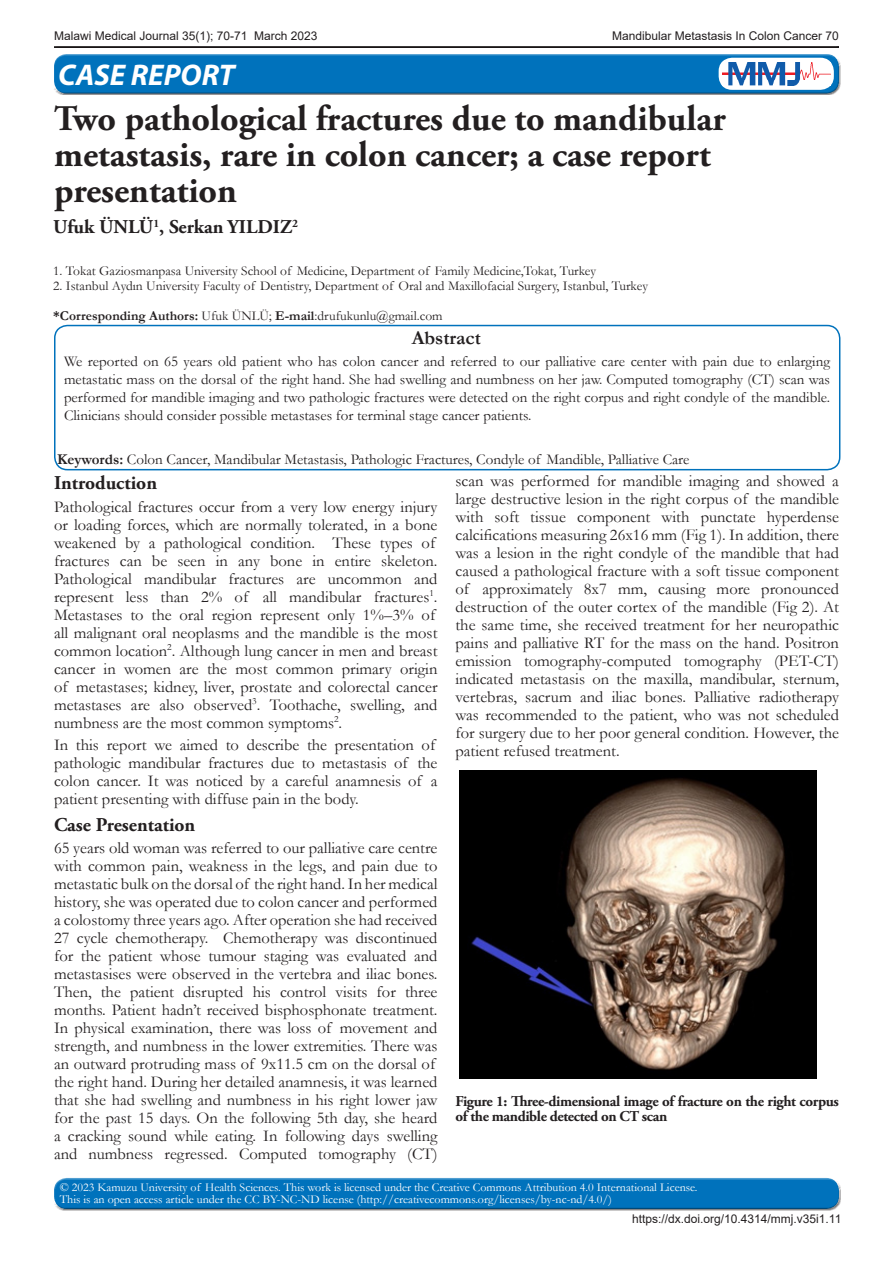
<style>
.page{position:relative;width:893px;height:1263px;background:#fff}
.page>*{position:absolute;margin:0;border:0;box-sizing:border-box;transform-origin:0 0}
.t1{font:700 36px/36px "Adobe Garamond Pro";color:#231f20}
.t2{font:italic 700 30px "Myriad Pro";color:#fff}
.MMJ_Heading_1{font:700 19.5px "Adobe Garamond Pro";color:#231f20}
.MMJ_Author_Name{font:700 19.5px "Adobe Garamond Pro";color:#231f20}
.MMJ_Main_Abstract_He{font:700 19.5px "Garamond";color:#231f20}
.MMJ_Body_Text{font:16.5px/18px "Garamond";color:#231f20}
.MMJ_Body_Text-2{font:15px/18px "Garamond";color:#231f20;text-align:justify}
.MMJ_table_descp{font:700 15px/15px "Adobe Garamond Pro";letter-spacing:-.025em;color:#231f20}
.MMJ_Author_Instituti{font:13.5px "Garamond";color:#231f20}
.t3{font:12px/12px "Garamond";color:#fff}
.MMJ_Article_heading{font:12px "Arial";color:#231f20}
.s1{font-weight:700}
</style>
<div class="page">
<div style="left:51px;top:43px;width:792px;height:6px;background:#231f20;opacity:.75"></div>
<div style="left:52px;top:1176px;width:789px;height:30px;background:#fff;opacity:.75"></div>
<div style="left:52px;top:1181px;width:789px;height:29px;background:#0072bc"></div>
<div style="left:52px;top:52px;width:789px;height:39px;background:#fff;opacity:.75"></div>
<div style="left:52px;top:58px;width:789px;height:37px;background:#231f20;opacity:.75"></div>
<div style="left:719px;top:58px;width:115px;height:32px;background:#fff;border-radius:13px"></div>
<img style="left:722px;top:62px;width:108px;height:23px">
<div style="left:54px;top:325px;width:786px;height:145px;border:2px solid #0072bc;border-radius:13px"></div>
<img style="left:460px;top:771px;width:356px;height:307px">
<p class="MMJ_Article_heading" style="left:54px;top:28px;width:265px">Malawi Medical Journal 35(1); 70-71 March 2023</p>
<p class="MMJ_Article_heading" style="left:612px;top:28px;width:228px">Mandibular Metastasis In Colon Cancer 70</p>
<h2 class="t2" style="left:58px;top:55px;width:178px">CASE REPORT</h2>
<p class="t1" style="left:54px;top:102px;width:673px">Two pathological fractures due to mandibular metastasis, rare in colon cancer; a case report presentation</p>
<p class="MMJ_Author_Name" style="left:53px;top:216px;width:246px">Ufuk ÜNLÜ<sup>1</sup>, Serkan YILDIZ<sup>2</sup></p>
<p class="MMJ_Author_Instituti" style="left:53px;top:262px;width:544px">1. Tokat Gaziosmanpasa University School of Medicine, Department of Family Medicine,Tokat, Turkey</p>
<p class="MMJ_Author_Instituti" style="left:53px;top:277px;width:596px">2. Istanbul Aydın University Faculty of Dentistry, Department of Oral and Maxillofacial Surgery, Istanbul, Turkey</p>
<p class="MMJ_Author_Instituti" style="left:53px;top:307px;width:391px"><span class="s1">*Corresponding Authors:</span> Ufuk ÜNLÜ; <span class="s1">E-mail</span>:drufukunlu@gmail.com</p>
<p class="MMJ_Main_Abstract_He" style="left:412px;top:324px;width:71px">Abstract</p>
<p class="MMJ_Body_Text-2" style="left:64px;top:352px;width:767px">We reported on 65 years old patient who has colon cancer and referred to our palliative care center with pain due to enlarging metastatic mass on the dorsal of the right hand. She had swelling and numbness on her jaw. Computed tomography (CT) scan was performed for mandible imaging and two pathologic fractures were detected on the right corpus and right condyle of the mandible.<br>Clinicians should consider possible metastases for terminal stage cancer patients.</p>
<p class="MMJ_Body_Text-2" style="left:57px;top:450px;width:634px"><span class="s1">Keywords:</span> Colon Cancer, Mandibular Metastasis, Pathologic Fractures, Condyle of Mandible, Palliative Care</p>
<p class="MMJ_Heading_1" style="left:54px;top:472px;width:105px">Introduction</p>
<p class="MMJ_Body_Text" style="left:54px;top:497px;width:385px">Pathological fractures occur from a very low energy injury or loading forces, which are normally tolerated, in a bone weakened by a pathological condition. These types of fractures can be seen in any bone in entire skeleton.<br>Pathological mandibular fractures are uncommon and represent less than 2% of all mandibular fractures<sup>1</sup>.<br>Metastases to the oral region represent only 1%–3% of all malignant oral neoplasms and the mandible is the most common location<sup>2</sup>. Although lung cancer in men and breast cancer in women are the most common primary origin of metastases; kidney, liver, prostate and colorectal cancer metastases are also observed<sup>3</sup>. Toothache, swelling, and numbness are the most common symptoms<sup>2</sup>.</p>
<p class="MMJ_Body_Text" style="left:54px;top:735px;width:385px">In this report we aimed to describe the presentation of pathologic mandibular fractures due to metastasis of the colon cancer. It was noticed by a careful anamnesis of a patient presenting with diffuse pain in the body.</p>
<p class="MMJ_Heading_1" style="left:54px;top:813px;width:143px">Case Presentation</p>
<p class="MMJ_Body_Text" style="left:54px;top:838px;width:385px">65 years old woman was referred to our palliative care centre with common pain, weakness in the legs, and pain due to metastatic bulk on the dorsal of the right hand. In her medical history, she was operated due to colon cancer and performed a colostomy three years ago. After operation she had received 27 cycle chemotherapy. Chemotherapy was discontinued for the patient whose tumour staging was evaluated and metastasises were observed in the vertebra and iliac bones.<br>Then, the patient disrupted his control visits for three months. Patient hadn’t received bisphosphonate treatment.<br>In physical examination, there was loss of movement and strength, and numbness in the lower extremities. There was an outward protruding mass of 9x11.5 cm on the dorsal of the right hand. During her detailed anamnesis, it was learned that she had swelling and numbness in his right lower jaw for the past 15 days. On the following 5th day, she heard a cracking sound while eating. In following days swelling and numbness regressed. Computed tomography (CT)</p>
<p class="MMJ_Body_Text" style="left:455px;top:471px;width:385px;text-align:justify">scan was performed for mandible imaging and showed a large destructive lesion in the right corpus of the mandible with soft tissue component with punctate hyperdense calcifications measuring 26x16 mm (Fig 1). In addition, there was a lesion in the right condyle of the mandible that had caused a pathological fracture with a soft tissue component of approximately 8x7 mm, causing more pronounced destruction of the outer cortex of the mandible (Fig 2). At the same time, she received treatment for her neuropathic pains and palliative RT for the mass on the hand. Positron emission tomography-computed tomography (PET-CT) indicated metastasis on the maxilla, mandibular, sternum, vertebras, sacrum and iliac bones. Palliative radiotherapy was recommended to the patient, who was not scheduled for surgery due to her poor general condition. However, the patient refused treatment.</p>
<p class="MMJ_table_descp" style="left:455px;top:1094px;width:385px">Figure 1: Three-dimensional image of fracture on the right corpus of the mandible detected on CT scan</p>
<p class="t3" style="left:60px;top:1181px;width:639px">© 2023 Kamuzu University of Health Sciences. This work is licensed under the Creative Commons Attribution 4.0 International License.<br>This is an open access article under the CC BY-NC-ND license (http://creativecommons.org/licenses/by-nc-nd/4.0/)</p>
<p class="MMJ_Article_heading" style="left:632px;top:1210px;width:211px">https://dx.doi.org/10.4314/mmj.v35i1.11</p>
</div>
